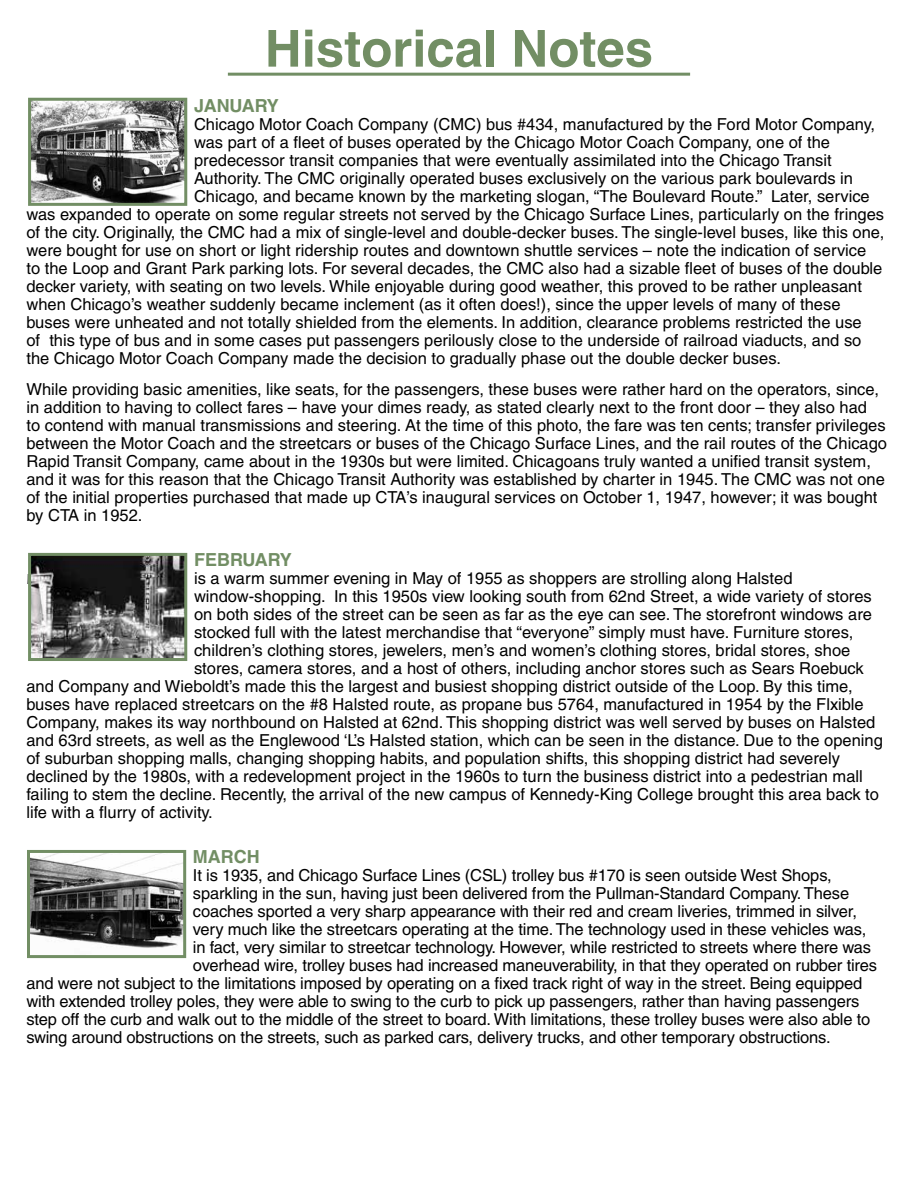
<style>
.page{position:relative;width:918px;height:1188px;background:#fff}
.page>*{position:absolute;margin:0;border:0;box-sizing:border-box;transform-origin:0 0}
.t1{font:700 51px "Helvetica";color:#728e64}
.t2{font:700 18px "Helvetica";color:#728e64}
.t3{font:16.5px/18px "Helvetica";color:#000}
.t4{font:15px "Itc Eras";color:#000}
</style>
<div class="page">
<img style="left:32px;top:102px;width:151px;height:100px">
<div style="left:28px;top:98px;width:159px;height:108px;border:3px solid #728e64"></div>
<img style="left:32px;top:557px;width:151px;height:100px">
<div style="left:28px;top:553px;width:159px;height:108px;border:3px solid #728e64"></div>
<img style="left:31px;top:854px;width:151px;height:94px">
<div style="left:27px;top:850px;width:159px;height:108px;border:3px solid #728e64"></div>
<hr style="left:228px;top:73px;width:462px;height:3px;background:#728e64">
<h1 class="t1" style="left:265px;top:18px;width:390px">Historical Notes</h1>
<p class="t2" style="left:194px;top:94px;width:86px">JANUARY</p>
<p class="t3" style="left:194px;top:115px;width:683px">Chicago Motor Coach Company (CMC) bus #434, manufactured by the Ford Motor Company,</p>
<p class="t3" style="left:194px;top:133px;width:638px">was part of a fleet of buses operated by the Chicago Motor Coach Company, one of the</p>
<p class="t3" style="left:194px;top:151px;width:639px">predecessor transit companies that were eventually assimilated into the Chicago Transit</p>
<p class="t3" style="left:194px;top:169px;width:661px">Authority. The CMC originally operated buses exclusively on the various park boulevards in</p>
<p class="t3" style="left:194px;top:187px;width:677px">Chicago, and became known by the marketing slogan, “The Boulevard Route.” Later, service</p>
<p class="t3" style="left:26px;top:205px;width:859px">was expanded to operate on some regular streets not served by the Chicago Surface Lines, particularly on the fringes</p>
<p class="t3" style="left:26px;top:223px;width:860px">of the city. Originally, the CMC had a mix of single-level and double-decker buses. The single-level buses, like this one,</p>
<p class="t3" style="left:26px;top:241px;width:841px">were bought for use on short or light ridership routes and downtown shuttle services – note the indication of service</p>
<p class="t3" style="left:26px;top:259px;width:857px">to the Loop and Grant Park parking lots. For several decades, the CMC also had a sizable fleet of buses of the double</p>
<p class="t3" style="left:26px;top:277px;width:837px">decker variety, with seating on two levels. While enjoyable during good weather, this proved to be rather unpleasant</p>
<p class="t3" style="left:26px;top:295px;width:816px">when Chicago’s weather suddenly became inclement (as it often does!), since the upper levels of many of these</p>
<p class="t3" style="left:26px;top:313px;width:837px">buses were unheated and not totally shielded from the elements. In addition, clearance problems restricted the use</p>
<p class="t3" style="left:26px;top:331px;width:836px">of this type of bus and in some cases put passengers perilously close to the underside of railroad viaducts, and so</p>
<p class="t3" style="left:26px;top:349px;width:756px">the Chicago Motor Coach Company made the decision to gradually phase out the double decker buses.</p>
<p class="t3" style="left:26px;top:380px;width:862px">While providing basic amenities, like seats, for the passengers, these buses were rather hard on the operators, since, in addition to having to collect fares – have your dimes ready, as stated clearly next to the front door – they also had<br>to contend with manual transmissions and steering. At the time of this photo, the fare was ten cents; transfer privileges between the Motor Coach and the streetcars or buses of the Chicago Surface Lines, and the rail routes of the Chicago Rapid Transit Company, came about in the 1930s but were limited. Chicagoans truly wanted a unified transit system, and it was for this reason that the Chicago Transit Authority was established by charter in 1945. The CMC was not one of the initial properties purchased that made up CTA’s inaugural services on October 1, 1947, however; it was bought by CTA in 1952.</p>
<p class="t2" style="left:194px;top:549px;width:99px">FEBRUARY</p>
<p class="t4" style="left:26px;top:571px;width:9px">It</p>
<p class="t3" style="left:194px;top:569px;width:600px">is a warm summer evening in May of 1955 as shoppers are strolling along Halsted</p>
<p class="t3" style="left:194px;top:587px;width:679px">window-shopping. In this 1950s view looking south from 62nd Street, a wide variety of stores</p>
<p class="t3" style="left:194px;top:605px;width:679px">on both sides of the street can be seen as far as the eye can see. The storefront windows are</p>
<p class="t3" style="left:194px;top:623px;width:661px">stocked full with the latest merchandise that “everyone” simply must have. Furniture stores,</p>
<p class="t3" style="left:194px;top:641px;width:658px">children’s clothing stores, jewelers, men’s and women’s clothing stores, bridal stores, shoe</p>
<p class="t3" style="left:194px;top:659px;width:671px">stores, camera stores, and a host of others, including anchor stores such as Sears Roebuck</p>
<p class="t3" style="left:26px;top:677px;width:828px">and Company and Wieboldt’s made this the largest and busiest shopping district outside of the Loop. By this time,</p>
<p class="t3" style="left:26px;top:695px;width:839px">buses have replaced streetcars on the #8 Halsted route, as propane bus 5764, manufactured in 1954 by the Flxible</p>
<p class="t3" style="left:26px;top:713px;width:850px">Company, makes its way northbound on Halsted at 62nd. This shopping district was well served by buses on Halsted</p>
<p class="t3" style="left:26px;top:731px;width:858px">and 63rd streets, as well as the Englewood ‘L’s Halsted station, which can be seen in the distance. Due to the opening</p>
<p class="t3" style="left:26px;top:749px;width:815px">of suburban shopping malls, changing shopping habits, and population shifts, this shopping district had severely</p>
<p class="t3" style="left:26px;top:767px;width:838px">declined by the 1980s, with a redevelopment project in the 1960s to turn the business district into a pedestrian mall</p>
<p class="t3" style="left:26px;top:785px;width:854px">failing to stem the decline. Recently, the arrival of the new campus of Kennedy-King College brought this area back to</p>
<p class="t3" style="left:26px;top:803px;width:188px">life with a flurry of activity.</p>
<p class="t2" style="left:193px;top:846px;width:68px">MARCH</p>
<p class="t3" style="left:193px;top:866px;width:640px">It is 1935, and Chicago Surface Lines (CSL) trolley bus #170 is seen outside West Shops,</p>
<p class="t3" style="left:193px;top:884px;width:658px">sparkling in the sun, having just been delivered from the Pullman-Standard Company. These</p>
<p class="t3" style="left:193px;top:902px;width:665px">coaches sported a very sharp appearance with their red and cream liveries, trimmed in silver,</p>
<p class="t3" style="left:193px;top:920px;width:675px">very much like the streetcars operating at the time. The technology used in these vehicles was,</p>
<p class="t3" style="left:193px;top:938px;width:680px">in fact, very similar to streetcar technology. However, while restricted to streets where there was</p>
<p class="t3" style="left:193px;top:956px;width:686px">overhead wire, trolley buses had increased maneuverability, in that they operated on rubber tires</p>
<p class="t3" style="left:26px;top:974px;width:837px">and were not subject to the limitations imposed by operating on a fixed track right of way in the street. Being equipped</p>
<p class="t3" style="left:26px;top:992px;width:835px">with extended trolley poles, they were able to swing to the curb to pick up passengers, rather than having passengers</p>
<p class="t3" style="left:26px;top:1010px;width:845px">step off the curb and walk out to the middle of the street to board. With limitations, these trolley buses were also able to</p>
<p class="t3" style="left:26px;top:1028px;width:806px">swing around obstructions on the streets, such as parked cars, delivery trucks, and other temporary obstructions.</p>
</div>
